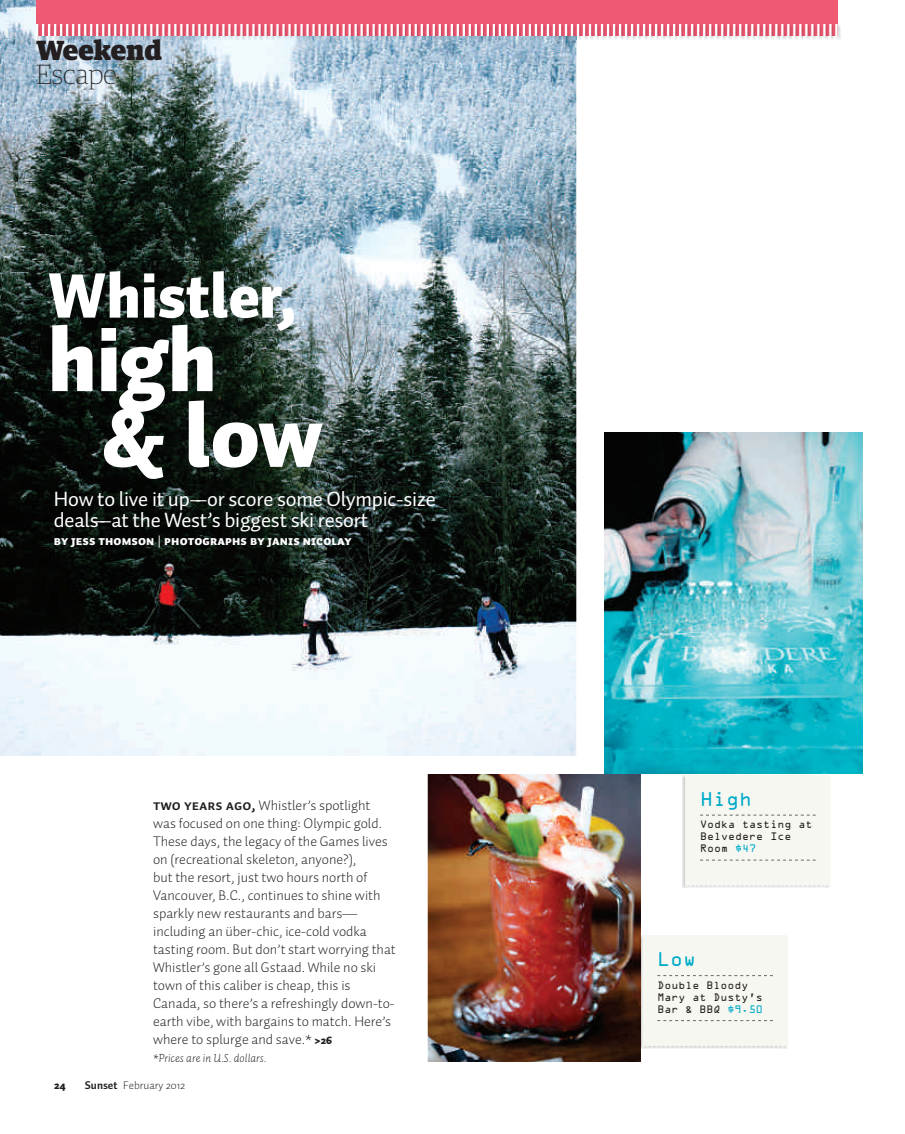
<style>
.page{position:relative;width:905px;height:1134px;background:#fff}
.page>*{position:absolute;margin:0;border:0;box-sizing:border-box;transform-origin:0 0}
.t1{font:90px/75.8px "Auto 1 Black LF";letter-spacing:-.01em;color:#fff}
.t2{font:63px "Auto 1 Black LF";color:#fff}
.t3{font:900 27.75px "Guardian Egyp";color:#231f20}
.t4{font:100 27.75px "Guardian Egyp";color:#231f20}
.t5{font:21px/21px "Auto 1 Regular LF";letter-spacing:-.01em;color:#fff}
.t6{font:18px "OCRA Std";color:#00aac9}
.t7{font:300 14.25px/18px "Auto 1";color:#231f20}
.t8{font:12.75px "Auto 1 Black Sm Cp";letter-spacing:.01em;color:#fff}
.t9{font:italic 300 12px "Auto 2";color:#231f20}
.t10{font:300 11.25px "Auto 1";color:#231f20}
.t11{font:900 11.25px "Auto 1";color:#231f20}
.t12{font:9.75px/12px "OCRA Std";color:#231f20}
.s1{font-size:79.5px}
.s2{font-family:"Auto 1"}
.s3{font-family:"Auto 1 Bold Sm Cp";font-weight:400;font-size:14.55px}
.s4{font-family:"Auto 2";font-style:italic}
.s5{font-weight:900;font-size:11.25px}
.s6{font-weight:700}
.s7{color:#00aac9}
</style>
<div class="page">
<img style="left:0;top:0;width:576px;height:756px">
<img style="left:604px;top:433px;width:258px;height:341px">
<img style="left:428px;top:774px;width:213px;height:288px">
<img style="left:682px;top:775px;width:148px;height:113px">
<img style="left:639px;top:936px;width:148px;height:114px">
<div style="left:642px;top:936px;width:146px;height:111px;background:#f7f7f1"></div>
<div style="left:685px;top:776px;width:145px;height:110px;background:#f7f7f1"></div>
<div style="left:36px;top:0;width:801px;height:36px;background:#f05972"></div>
<img style="left:576px;top:25px;width:265px;height:15px">
<img style="left:37px;top:36px;width:539px;height:4px">
<svg style="left:36px;top:24px;width:801px;height:12px"></svg>
<h3 class="t3" style="left:36px;top:28px;width:128px">Weekend</h3>
<h3 class="t4" style="left:36px;top:56px;width:82px">Escape</h3>
<h2 class="t2" style="left:48px;top:255px;width:251px">Whistler,</h2>
<h1 class="t1" style="left:102px;top:321px;width:223px;text-indent:-54px">high<br><span class="s1">&amp;</span> low</h1>
<h3 class="t5" style="left:54px;top:488px;width:384px">How to live it up––or score some Olympic-size deals––at the West’s biggest ski resort</h3>
<p class="t8" style="left:54px;top:534px;width:299px">By Jess Thomson <span class="s2">|</span> PhotographS by janis nicolay</p>
<p class="t7" style="left:153px;top:796px;width:244px"><span class="s3">Two years ago,</span> Whistler’s spotlight was focused on one thing: Olympic gold.<br>These days, the legacy of the Games lives on (recreational skeleton, anyone?),<br>but the resort, just two hours north of Vancouver, B.C., continues to shine with sparkly new restaurants and bars— including an über- chic, ice-cold vodka tasting room. But don’t start worrying that Whistler’s gone all Gstaad. While no ski town of this caliber is cheap, this is Canada, so there’s a refreshingly down-to&shy;earth vibe, with bargains to match. Here’s where to splurge and save.<span class="s4">*</span> <span class="s5">&gt;26</span></p>
<p class="t9" style="left:153px;top:1051px;width:115px">*Prices are in U.S. dollars.</p>
<p class="t11" style="left:54px;top:1078px;width:13px">24</p>
<p class="t10" style="left:85px;top:1078px;width:102px"><span class="s6">Sunset</span> February 2012</p>
<p class="t6" style="left:700px;top:791px;width:53px">High</p>
<p class="t12" style="left:700px;top:819px;width:114px">Vodka tasting at<br>Belvedere Ice<br>Room <span class="s7">$47</span></p>
<p class="t6" style="left:657px;top:951px;width:40px">Low</p>
<p class="t12" style="left:657px;top:980px;width:107px">Double Bloody<br>Mary at Dusty’s<br>Bar &amp; BB Q <span class="s7">$9.50</span></p>
</div>
